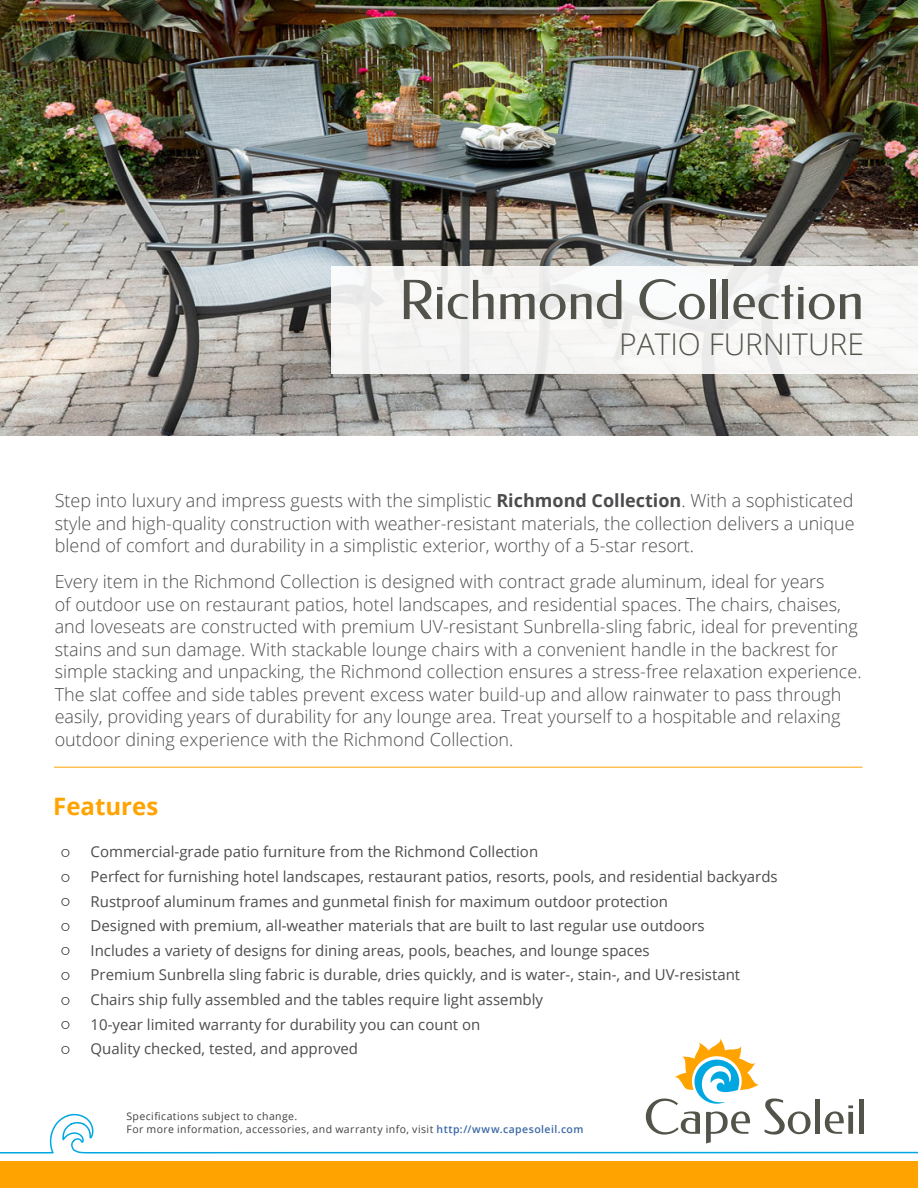
<style>
.page{position:relative;width:918px;height:1188px;background:#fff}
.page>*{position:absolute;margin:0;border:0;box-sizing:border-box;transform-origin:0 0}
.t1{font:54px "Federo";color:#52544b}
.t2{font:300 30px "Open Sans";color:#52544b}
.t3{font:700 24px "Open Sans";color:#ffa300}
.t4{font:300 18px/22.5px "Open Sans";color:#4c4c4e;text-align:justify}
.t5{font:15px "Open Sans";color:#4c4c4e}
.t6{font:10.5px/12.6px "Open Sans";letter-spacing:.04em;color:#414042}
.s1{font-weight:700}
.s2{font-family:"Andale Mono";font-size:18px;color:#000}
.s3{font-weight:600;color:#3a68a5}
</style>
<div class="page">
<hr style="left:0;top:1152px;width:53px;height:2px;background:#00a7e1">
<div style="left:0;top:1161px;width:918px;height:27px;background:#ffa300"></div>
<svg style="left:50px;top:1038px;width:868px;height:116px"></svg>
<img style="left:0;top:0;width:918px;height:436px">
<hr style="left:54px;top:767px;width:808px;height:1px;background:#ffa300">
<div style="left:332px;top:266px;width:586px;height:108px;background:linear-gradient(to right,#f3f3f2,#f7f7f7)"></div>
<h1 class="t1" style="left:399px;top:269px;width:467px">Richmond Collection</h1>
<h2 class="t2" style="left:619px;top:324px;width:246px">PATIO FURNITURE</h2>
<p class="t4" style="left:55px;top:489px;width:801px">Step into luxury and impress guests with the simplistic <span class="s1">Richmond Collection</span>. With a sophisticated style and high-quality construction with weather-resistant materials, the collection delivers a unique blend of comfort and durability in a simplistic exterior, worthy of a 5-star resort.</p>
<p class="t4" style="left:55px;top:570px;width:808px;text-align:left">Every item in the Richmond Collection is designed with contract grade aluminum, ideal for years<br>of outdoor use on restaurant patios, hotel landscapes, and residential spaces. The chairs, chaises, and loveseats are constructed with premium UV-resistant Sunbrella-sling fabric, ideal for preventing stains and sun damage. With stackable lounge chairs with a convenient handle in the backrest for simple stacking and unpacking, the Richmond collection ensures a stress-free relaxation experience.<br>The slat coffee and side tables prevent excess water build-up and allow rainwater to pass through easily, providing years of durability for any lounge area. Treat yourself to a hospitable and relaxing outdoor dining experience with the Richmond Collection.</p>
<h3 class="t3" style="left:53px;top:789px;width:107px">Features</h3>
<p class="t5" style="left:60px;top:842px;width:480px"><span class="s2">○</span> Commercial-grade patio furniture from the Richmond Collection</p>
<p class="t5" style="left:60px;top:866px;width:719px"><span class="s2">○</span> Perfect for furnishing hotel landscapes, restaurant patios, resorts, pools, and residential backyards</p>
<p class="t5" style="left:60px;top:891px;width:609px"><span class="s2">○</span> Rustproof aluminum frames and gunmetal finish for maximum outdoor protection</p>
<p class="t5" style="left:60px;top:916px;width:646px"><span class="s2">○</span> Designed with premium, all-weather materials that are built to last regular use outdoors</p>
<p class="t5" style="left:60px;top:940px;width:591px"><span class="s2">○</span> Includes a variety of designs for dining areas, pools, beaches, and lounge spaces</p>
<p class="t5" style="left:60px;top:965px;width:682px"><span class="s2">○</span> Premium Sunbrella sling fabric is durable, dries quickly, and is water-, stain-, and UV-resistant</p>
<p class="t5" style="left:60px;top:989px;width:485px"><span class="s2">○</span> Chairs ship fully assembled and the tables require light assembly</p>
<p class="t5" style="left:60px;top:1014px;width:422px"><span class="s2">○</span> 10-year limited warranty for durability you can count on</p>
<p class="t5" style="left:60px;top:1039px;width:300px"><span class="s2">○</span> Quality checked, tested, and approved</p>
<p class="t6" style="left:126px;top:1110px;width:459px">Specifications subject to change.<br>For more information, accessories, and warranty info, visit <span class="s3">http://www.capesoleil.com</span></p>
</div>
